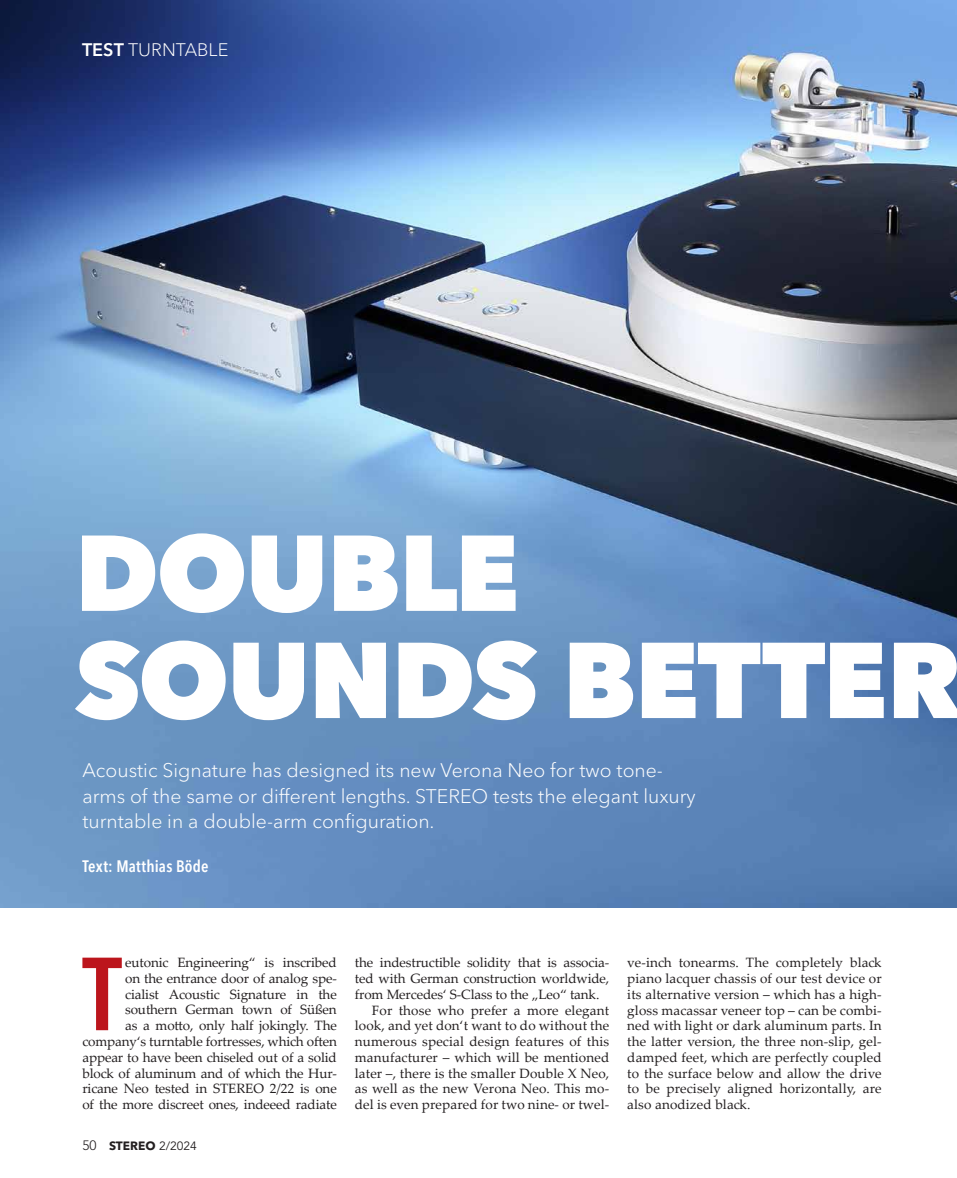
<style>
.page{position:relative;width:957px;height:1178px;background:#fff}
.page>*{position:absolute;margin:0;border:0;box-sizing:border-box;transform-origin:0 0}
.t1{font:800 106.35px/107.1px "Avenir Next LT Pro";letter-spacing:-.015em;color:#fff}
.t2{font:600 condensed 102.45px "Avenir Next LT Pro";color:#bc151c}
.t3{font:300 19.5px/25.5px "Avenir Next LT Pro";color:#fff}
.t4{font:300 18px "Avenir Next LT Pro";letter-spacing:.005em;color:#fff}
.t5{font:600 condensed 16.5px "Avenir Next LT Pro";letter-spacing:.01em;color:#fff}
.t6{font:13.5px/15.8px "Palatino Linotype";letter-spacing:-.01em;color:#231f20;text-align:right}
.t7{font:13.5px "Palatino Linotype";letter-spacing:.01em;color:#231f20}
.t8{font:700 12px "Avenir Next LT Pro";color:#231f20}
.s1{font-weight:600}
.s2{font-family:"Avenir LT Pro";font-weight:300;font-size:13.5px}
.s3{font-family:"Avenir LT Pro";font-weight:400}
</style>
<div class="page">
<img style="left:0;top:0;width:957px;height:908px">
<h3 class="t4" style="left:82px;top:39px;width:148px"><span class="s1">TEST</span> TURNTABLE</h3>
<h1 class="t1" style="left:75px;top:519px;width:889px">DOUBLE<br>SOUNDS BETTER</h1>
<h3 class="t3" style="left:82px;top:758px;width:615px">Acoustic Signature has designed its new Verona Neo for two tone&shy;arms of the same or different lengths. STEREO tests the elegant luxury turntable in a double-arm configuration.</h3>
<p class="t5" style="left:82px;top:856px;width:128px">Text: Matthias Böde</p>
<p class="t6" style="left:82px;top:954px;width:256px">eutonic Engineering“ is inscribed<br>on the entrance door of analog spe-<br>cialist Acoustic Signature in the southern German town of Süßen<br>as a motto, only half jokingly. The company‘s turntable fortresses, which often appear to have been chiseled out of a solid block of aluminum and of which the Hur&shy;ricane Neo tested in STEREO 2/22 is one of the more discreet ones, indeeed radiate</p>
<p class="t6" style="left:355px;top:954px;width:256px">the indestructible solidity that is associa-</p>
<h2 class="t2" style="left:83px;top:932px;width:40px">T</h2>
<p class="t6" style="left:355px;top:970px;width:256px">ted with German construction worldwide,</p>
<p class="t6" style="left:355px;top:986px;width:246px">from Mercedes‘ S-Class to the „Leo“ tank.</p>
<p class="t7" style="left:372px;top:1000px;width:239px">For those who prefer a more elegant</p>
<p class="t7" style="left:355px;top:1016px;width:256px">look, and yet don‘t want to do without the</p>
<p class="t7" style="left:355px;top:1032px;width:256px">numerous special design features of this</p>
<p class="t7" style="left:355px;top:1047px;width:256px">manufacturer – which will be mentioned</p>
<p class="t7" style="left:355px;top:1063px;width:256px">later –, there is the smaller Double X Neo,</p>
<p class="t7" style="left:355px;top:1079px;width:256px">as well as the new Verona Neo. This mo-</p>
<p class="t7" style="left:355px;top:1095px;width:256px">del is even prepared for two nine- or twel-</p>
<p class="t8" style="left:82px;top:1138px;width:116px"><span class="s2">50</span> STEREO <span class="s3">2/2024</span></p>
<p class="t6" style="left:627px;top:954px;width:256px;text-align:justify">ve-inch tonearms. The completely black piano lacquer chassis of our test device or its alternative version – which has a high&shy;gloss macassar veneer top – can be combi&shy;ned with light or dark aluminum parts. In the latter version, the three non-slip, gel&shy;damped feet, which are perfectly coupled to the surface below and allow the drive to be precisely aligned horizontally, are also anodized black.</p>
</div>
